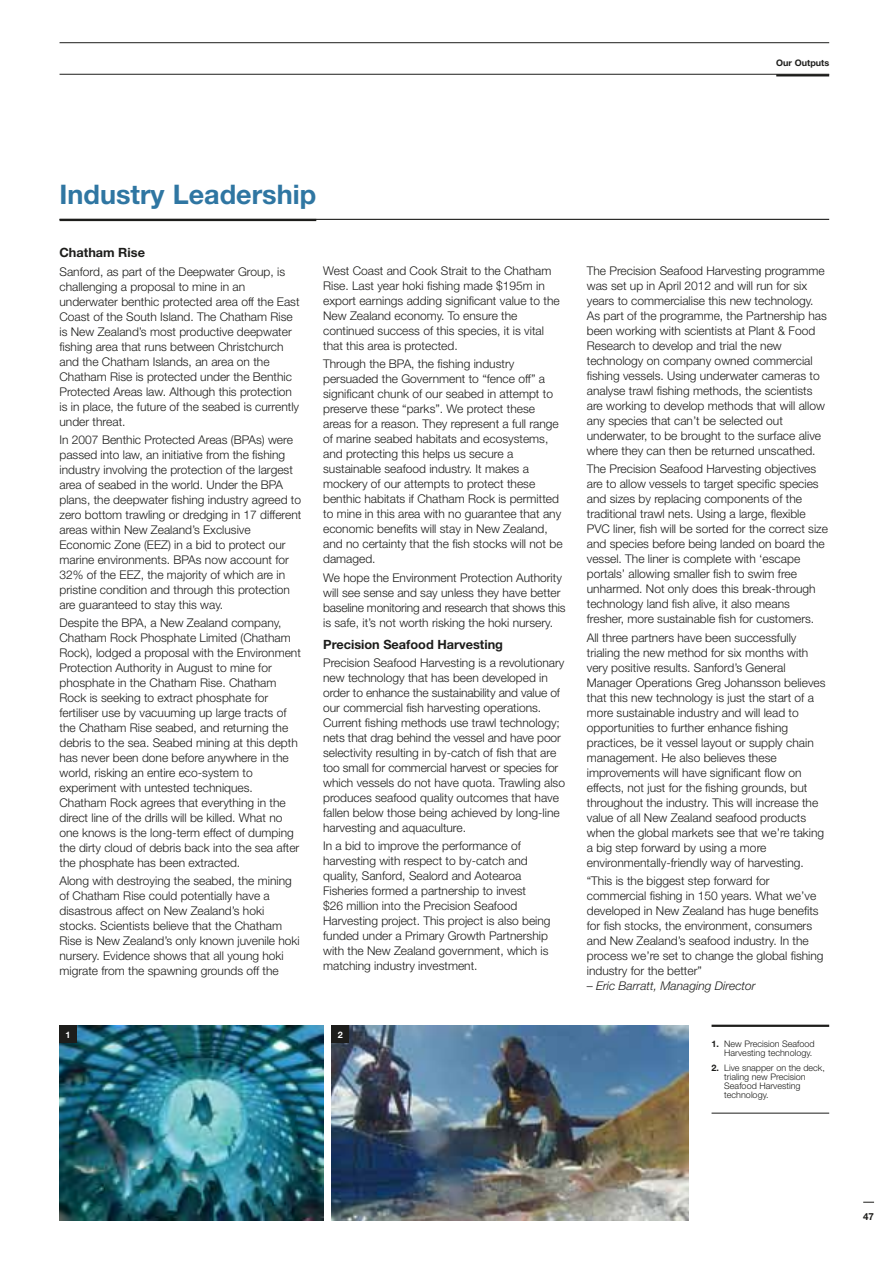
<style>
.page{position:relative;width:893px;height:1263px;background:#fff}
.page>*{position:absolute;margin:0;border:0;box-sizing:border-box;transform-origin:0 0}
.Heading_2{font:700 27px "Helvetica Neue";color:#2f76a2}
.Subhead_1{font:700 12.75px "Helvetica Neue";color:#1d1d1b}
.Body_copy{font:300 12px/15px "Helvetica Neue";color:#1d1d1b}
.Body_copy-2{font:italic 300 12px "Helvetica Neue";color:#1d1d1b}
.t1{font:700 9.75px "Helvetica Neue";color:#1d1d1b}
.Caption__thin_rule_b{font:300 9px/9px "Helvetica Neue";color:#1d1d1b}
.Caption__thick_rule{font:300 9px/9px "Helvetica Neue";color:#1d1d1b;text-align:right}
.t2{font:700 9px "Helvetica Neue";color:#1d1d1b}
.photo_numbers{font:700 9px "Helvetica Neue";color:#fff}
.s1{font-style:normal}
.s2{font-weight:700}
</style>
<div class="page">
<hr style="left:60px;top:42px;width:769px;height:1px;background:#1d1d1b">
<hr style="left:60px;top:74px;width:769px;height:1px;background:#1d1d1b">
<hr style="left:776px;top:74px;width:53px;height:2px;background:#1d1d1b">
<img style="left:60px;top:1026px;width:263px;height:194px">
<img style="left:332px;top:1026px;width:357px;height:194px">
<hr style="left:60px;top:219px;width:769px;height:1px;background:#1d1d1b">
<hr style="left:60px;top:219px;width:256px;height:2px;background:#1d1d1b">
<div style="left:332px;top:1026px;width:17px;height:17px;background:#1d1d1b"></div>
<div style="left:60px;top:1026px;width:17px;height:17px;background:#1d1d1b"></div>
<hr style="left:711px;top:1025px;width:118px;height:2px;background:#1d1d1b">
<hr style="left:711px;top:1113px;width:118px;height:1px;background:#1d1d1b">
<p class="t2" style="left:776px;top:57px;width:54px">Our Outputs</p>
<p class="Heading_2" style="left:60px;top:178px;width:258px">Industry Leadership</p>
<p class="Subhead_1" style="left:60px;top:245px;width:87px">Chatham Rise</p>
<p class="Body_copy" style="left:60px;top:263px;width:242px">Sanford, as part of the Deepwater Group, is challenging a proposal to mine in an underwater benthic protected area off the East Coast of the South Island. The Chatham Rise is New Zealand’s most productive deepwater fishing area that runs between Christchurch and the Chatham Islands, an area on the Chatham Rise is protected under the Benthic Protected Areas law. Although this protection is in place, the future of the seabed is currently under threat.</p>
<p class="Body_copy" style="left:60px;top:432px;width:243px">In 2007 Benthic Protected Areas (BPAs) were passed into law, an initiative from the fishing industry involving the protection of the largest area of seabed in the world. Under the BPA plans, the deepwater fishing industry agreed to zero bottom trawling or dredging in 17 different areas within New Zealand’s Exclusive Economic Zone (EEZ) in a bid to protect our marine environments. BPAs now account for 32% of the EEZ, the majority of which are in pristine condition and through this protection are guaranteed to stay this way.</p>
<p class="Body_copy" style="left:60px;top:615px;width:243px">Despite the BPA, a New Zealand company, Chatham Rock Phosphate Limited (Chatham Rock), lodged a proposal with the Environment Protection Authority in August to mine for phosphate in the Chatham Rise. Chatham Rock is seeking to extract phosphate for fertiliser use by vacuuming up large tracts of the Chatham Rise seabed, and returning the debris to the sea. Seabed mining at this depth has never been done before anywhere in the world, risking an entire eco-system to experiment with untested techniques.<br>Chatham Rock agrees that everything in the direct line of the drills will be killed. What no one knows is the long-term effect of dumping the dirty cloud of debris back into the sea after the phosphate has been extracted.</p>
<p class="Body_copy" style="left:60px;top:873px;width:242px">Along with destroying the seabed, the mining of Chatham Rise could potentially have a disastrous affect on New Zealand’s hoki stocks. Scientists believe that the Chatham Rise is New Zealand’s only known juvenile hoki nursery. Evidence shows that all young hoki migrate from the spawning grounds off the</p>
<p class="Body_copy" style="left:323px;top:263px;width:238px">West Coast and Cook Strait to the Chatham Rise. Last year hoki fishing made $195m in export earnings adding significant value to the New Zealand economy. To ensure the continued success of this species, it is vital that this area is protected.</p>
<p class="Body_copy" style="left:323px;top:356px;width:241px">Through the BPA, the fishing industry persuaded the Government to “fence off” a significant chunk of our seabed in attempt to preserve these “parks”. We protect these areas for a reason. They represent a full range of marine seabed habitats and ecosystems, and protecting this helps us secure a sustainable seafood industry. It makes a mockery of our attempts to protect these benthic habitats if Chatham Rock is permitted to mine in this area with no guarantee that any economic benefits will stay in New Zealand, and no certainty that the fish stocks will not be damaged.</p>
<p class="Body_copy" style="left:323px;top:569px;width:244px">We hope the Environment Protection Authority will see sense and say unless they have better baseline monitoring and research that shows this is safe, it’s not worth risking the hoki nursery.</p>
<p class="Subhead_1" style="left:323px;top:636px;width:181px">Precision Seafood Harvesting</p>
<p class="Body_copy" style="left:323px;top:655px;width:243px">Precision Seafood Harvesting is a revolutionary new technology that has been developed in order to enhance the sustainability and value of our commercial fish harvesting operations.<br>Current fishing methods use trawl technology; nets that drag behind the vessel and have poor selectivity resulting in by-catch of fish that are too small for commercial harvest or species for which vessels do not have quota. Trawling also produces seafood quality outcomes that have fallen below those being achieved by long-line harvesting and aquaculture.</p>
<p class="Body_copy" style="left:323px;top:838px;width:229px">In a bid to improve the performance of harvesting with respect to by-catch and quality, Sanford, Sealord and Aotearoa Fisheries formed a partnership to invest<br>$26 million into the Precision Seafood Harvesting project. This project is also being funded under a Primary Growth Partnership with the New Zealand government, which is matching industry investment.</p>
<p class="photo_numbers" style="left:66px;top:1029px;width:7px">1</p>
<p class="photo_numbers" style="left:338px;top:1029px;width:7px">2</p>
<p class="Body_copy" style="left:587px;top:263px;width:242px">The Precision Seafood Harvesting programme was set up in April 2012 and will run for six years to commercialise this new technology.<br>As part of the programme, the Partnership has been working with scientists at Plant &amp; Food Research to develop and trial the new technology on company owned commercial fishing vessels. Using underwater cameras to analyse trawl fishing methods, the scientists are working to develop methods that will allow any species that can’t be selected out underwater, to be brought to the surface alive where they can then be returned unscathed.</p>
<p class="Body_copy" style="left:587px;top:461px;width:243px">The Precision Seafood Harvesting objectives are to allow vessels to target specific species and sizes by replacing components of the traditional trawl nets. Using a large, flexible PVC liner, fish will be sorted for the correct size and species before being landed on board the vessel. The liner is complete with ‘escape portals’ allowing smaller fish to swim free unharmed. Not only does this break-through technology land fish alive, it also means fresher, more sustainable fish for customers.</p>
<p class="Body_copy" style="left:587px;top:629px;width:240px">All three partners have been successfully trialing the new method for six months with very positive results. Sanford’s General Manager Operations Greg Johansson believes that this new technology is just the start of a more sustainable industry and will lead to opportunities to further enhance fishing practices, be it vessel layout or supply chain management. He also believes these improvements will have significant flow on effects, not just for the fishing grounds, but throughout the industry. This will increase the value of all New Zealand seafood products when the global markets see that we’re taking a big step forward by using a more environmentally-friendly way of harvesting.</p>
<p class="Body_copy" style="left:587px;top:873px;width:238px">“This is the biggest step forward for commercial fishing in 150 years. What we’ve developed in New Zealand has huge benefits for fish stocks, the environment, consumers and New Zealand’s seafood industry. In the process we’re set to change the global fishing industry for the better”</p>
<p class="Body_copy-2" style="left:587px;top:978px;width:170px"><span class="s1">–</span> Eric Barratt, Managing Director</p>
<p class="Caption__thick_rule" style="left:711px;top:1039px;width:105px"><span class="s2">1.</span> New Precision Seafood<br>Harvesting technology.</p>
<p class="Caption__thin_rule_b" style="left:724px;top:1063px;width:102px;text-indent:-13px"><span class="s2">2.</span> Live snapper on the deck, trialing new Precision<br>Seafood Harvesting technology.</p>
<p class="t1" style="left:863px;top:1211px;width:12px">47</p>
</div>
